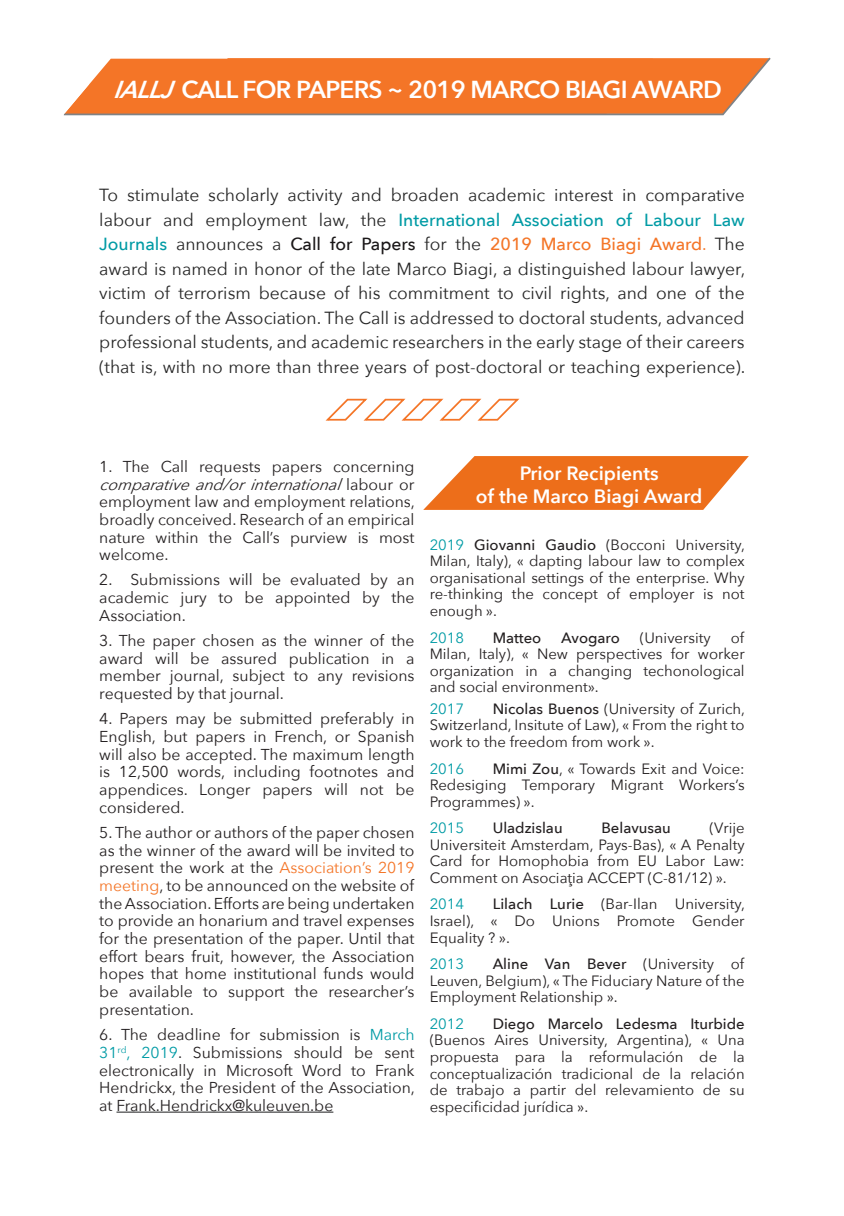
<style>
.page{position:relative;width:844px;height:1216px;background:#fff}
.page>*{position:absolute;margin:0;border:0;box-sizing:border-box;transform-origin:0 0}
.t1{font:24.5px "Avenir Next Demi Bold 2";letter-spacing:-.03em;color:#fff}
.Corps_de_texte_artic{font:19.25px "Avenir Next Demi Bold 2";color:#fff}
.Corps_de_texte_artic-2{font:600 19.25px "Avenir Next";color:#fff}
.t2{font:17.5px/24.5px "Avenir Next";color:#262626;text-align:justify}
.t3{font:15.75px/17.7px "Avenir Next";color:#231f20;text-align:justify}
.t4{font:14.88px/16.6px "Avenir Next";color:#231f20;text-align:justify}
.t5{font:14.88px "Avenir Next Medium 2";color:#231f20}
.t6{font:14.88px "Avenir Next";color:#009ba5}
.s1{font-family:"Avenir Next";font-weight:600;font-style:italic}
.s2{font-family:"Avenir Next";font-weight:600}
.s3{font-family:"Avenir Next Medium 2";color:#009ba5}
.s4{font-family:"Avenir Next Medium 2";color:#1a1718}
.s5{font-family:"Avenir Next Medium 2";color:#f47527}
.s6{color:#f47527}
.s7{font-style:italic}
.s8{color:#009ba5}
.s9{font-family:"Avenir Next Medium 2"}
</style>
<div class="page">
<svg style="left:325px;top:398px;width:195px;height:23px"></svg>
<svg style="left:423px;top:456px;width:326px;height:54px;background:#ef843c"></svg>
<svg style="left:64px;top:58px;width:705px;height:58px;background:#f1803b"></svg>
<hr style="left:116px;top:1111px;width:217px;height:1px;background:#1d1e1f">
<p class="t1" style="left:113px;top:68px;width:610px"><span class="s1">IALLJ</span>CALL FOR PAPERS <span class="s2">~</span> 2019 MARCO BIAGI AWARD</p>
<p class="t2" style="left:99px;top:182px;width:647px">To stimulate scholarly activity and broaden academic interest in comparative labour and employment law, the <span class="s3">International Association of Labour Law Journals</span> announces a <span class="s4">Call for Papers</span> for the <span class="s5">2019 Marco Biagi Award</span><span class="s6">.</span> The award is named in honor of the late Marco Biagi, a distinguished labour lawyer, victim of terrorism because of his commitment to civil rights, and one of the founders of the Association. The Call is addressed to doctoral students, advanced professional students, and academic researchers in the early stage of their careers (that is, with no more than three years of post-doctoral or teaching experience).</p>
<p class="t3" style="left:99px;top:457px;width:317px">1. The Call requests papers concerning <span class="s7">comparativeand/orinternational</span>l a b o u r o r employment law and employment relations, broadly conceived. Research of an empirical nature within the Call’s purview is most welcome.</p>
<p class="t3" style="left:99px;top:570px;width:316px">2. Submissions will be evaluated by an academic jury to be appointed by the Association.</p>
<p class="t3" style="left:99px;top:631px;width:316px">3. The paper chosen as the winner of the award will be assured publication in a member journal, subject to any revisions requested by that journal.</p>
<p class="t3" style="left:99px;top:709px;width:316px">4. Papers may be submitted preferably in English, but papers in French, or Spanish will also be accepted. The maximum length is 12,500 words, including footnotes and appendices. Longer papers will not be considered.</p>
<p class="t3" style="left:99px;top:822px;width:316px">5. The author or authors of the paper chosen as the winner of the award will be invited to present the work at the <span class="s6">Association’s 2019 meeting</span>, to be announced on the website of the Association. Efforts are being undertaken to provide an honarium and travel expenses for the presentation of the paper. Until that effort bears fruit, however, the Association hopes that home institutional funds would be available to support the researcher’s presentation.</p>
<p class="t3" style="left:99px;top:1024px;width:317px">6. The deadline for submission is <span class="s8">March 31</span><sup>rd</sup><span class="s8">, 2019</span>. Submissions should be sent electronically in Microsoft Word to Frank Hendrickx, the President of the Association, at Frank.Hendrickx@kuleuven.be</p>
<p class="Corps_de_texte_artic-2" style="left:519px;top:456px;width:140px">Prior Recipients</p>
<p class="Corps_de_texte_artic" style="left:476px;top:480px;width:228px">of the Marco Biagi Award</p>
<p class="t4" style="left:429px;top:535px;width:317px"><span class="s8">2019</span> <span class="s9">Giovanni Gaudio</span> (Bocconi University, Milan, Italy), « dapting labour law to complex organisational settings of the enterprise. Why re-thinking the concept of employer is not enough ».</p>
<p class="t6" style="left:429px;top:624px;width:36px">2018</p>
<p class="t5" style="left:492px;top:624px;width:50px">Matteo</p>
<p class="t5" style="left:561px;top:624px;width:60px">Avogaro</p>
<p class="t4" style="left:639px;top:628px;width:72px">(University</p>
<p class="t4" style="left:429px;top:628px;width:316px;text-indent:301px">of Milan, Italy), « New perspectives for worker organization in a changing techonological and social environment».</p>
<p class="t6" style="left:429px;top:696px;width:36px">2017</p>
<p class="t4" style="left:429px;top:699px;width:317px;text-indent:63px"><span class="s9">Nicolas Buenos</span> (University of Zurich, Switzerland, Insitute of Law), « From the right to work to the freedom from work ».</p>
<p class="t6" style="left:429px;top:755px;width:36px">2016</p>
<p class="t4" style="left:429px;top:759px;width:316px;text-indent:63px"><span class="s9">Mimi Zou</span>, « Towards Exit and Voice:<br>Redesiging Temporary Migrant Workers’s Programmes) ».</p>
<p class="t6" style="left:429px;top:815px;width:36px">2015</p>
<p class="t5" style="left:492px;top:815px;width:71px">Uladzislau</p>
<p class="t5" style="left:601px;top:815px;width:71px">Belavusau</p>
<p class="t4" style="left:429px;top:819px;width:316px;text-indent:280px">(Vrije Universiteit Amsterdam, Pays-Bas), « A Penalty Card for Homophobia from EU Labor Law:<br>Comment on Asociaţia ACCEPT (C-81/12) ».</p>
<p class="t6" style="left:429px;top:891px;width:36px">2014</p>
<p class="t4" style="left:429px;top:895px;width:317px;text-indent:63px"><span class="s9">Lilach Lurie</span> (Bar-Ilan University, Israel), « Do Unions Promote Gender Equality ? ».</p>
<p class="t6" style="left:429px;top:951px;width:36px">2013</p>
<p class="t4" style="left:429px;top:955px;width:316px;text-indent:63px"><span class="s9">Aline Van Bever</span> (University of Leuven, Belgium), « The Fiduciary Nature of the Employment Relationship ».</p>
<p class="t6" style="left:429px;top:1011px;width:36px">2012</p>
<p class="t4" style="left:429px;top:1014px;width:316px;text-indent:63px"><span class="s9">Diego Marcelo Ledesma Iturbide </span>(Buenos Aires University, Argentina), « Una propuesta para la reformulación de la conceptualización tradicional de la relación de trabajo a partir del relevamiento de su especificidad jurídica ».</p>
</div>
